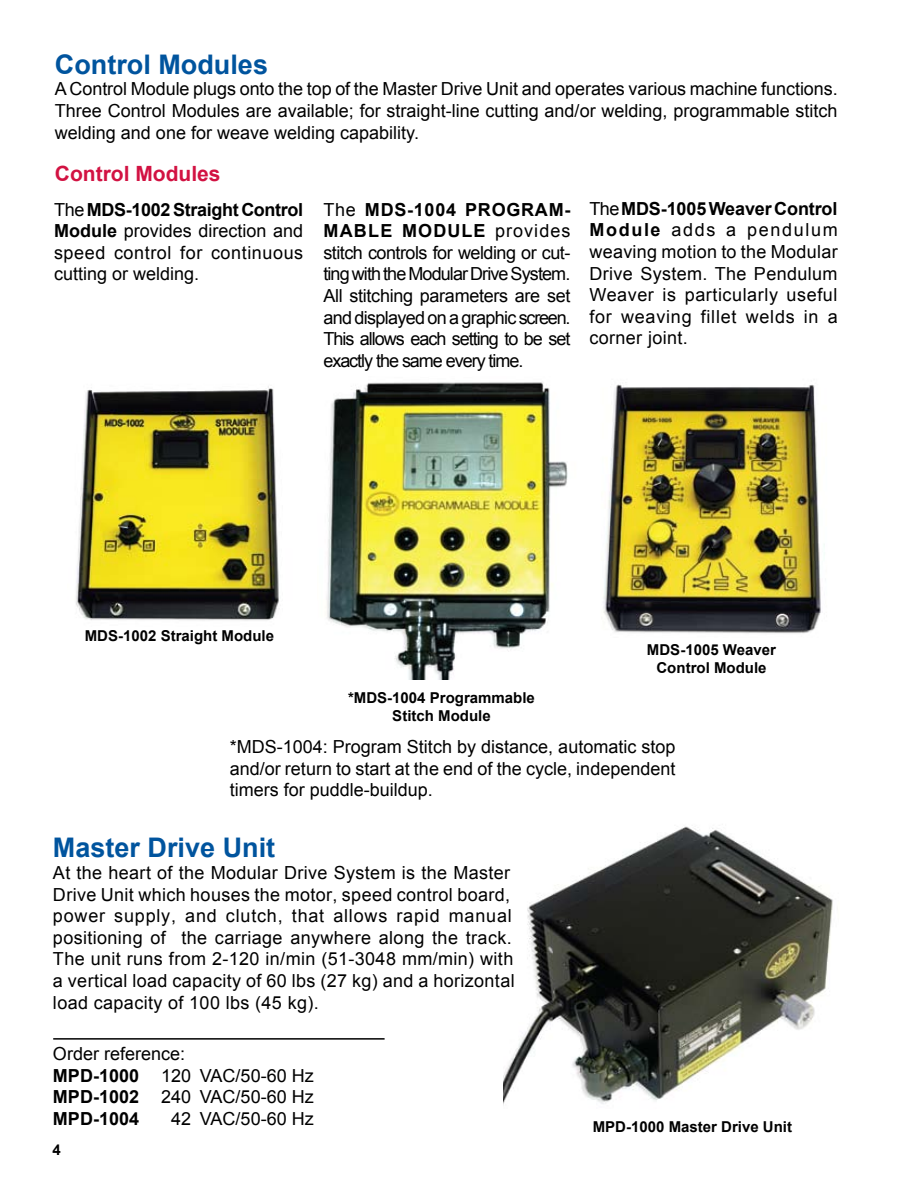
<style>
.page{position:relative;width:910px;height:1186px;background:#fff}
.page>*{position:absolute;margin:0;border:0;box-sizing:border-box;transform-origin:0 0}
.t1{font:700 27px "Arial";color:#00549e}
.t2{font:700 21px "Arial";color:#d21242}
.t3{font:18px/21.6px "Arial";letter-spacing:.02em;color:#000;text-align:justify}
.t4{font:18px/21.6px "Arial";color:#000}
.t5{font:700 15px/18px "Arial";color:#000;text-align:center}
.s1{font-weight:700}
</style>
<div class="page">
<img style="left:503px;top:826px;width:330px;height:279px">
<img style="left:76px;top:386px;width:203px;height:235px">
<img style="left:327px;top:382px;width:241px;height:298px">
<img style="left:603px;top:384px;width:222px;height:250px">
<hr style="left:53px;top:1038px;width:331px;height:2px;background:#000">
<h1 class="t1" style="left:55px;top:46px;width:215px">Control Modules</h1>
<p class="t3" style="left:55px;top:78px;width:784px">A Control Module plugs onto the top of the Master Drive Unit and operates various machine functions.<br>Three Control Modules are available; for straight-line cutting and/or welding, programmable stitch welding and one for weave welding capability.</p>
<p class="t2" style="left:55px;top:159px;width:167px">Control Modules</p>
<p class="t3" style="left:54px;top:199px;width:251px">The <span class="s1">MDS-1002 Straight Control Module</span> provides direction and speed control for continuous cutting or welding.</p>
<p class="t3" style="left:323px;top:199px;width:248px">The <span class="s1">MDS-1004 PROGRAM-MABLE MODULE</span> provides stitch controls for welding or cut&shy;ting with the Modular Drive System.<br>All stitching parameters are set and displayed on a graphic screen.<br>This allows each setting to be set exactly the same every time.</p>
<p class="t3" style="left:589px;top:198px;width:250px">The <span class="s1">MDS-1005 Weaver Control Module</span> adds a pendulum weaving motion to the Modular Drive System. The Pendulum Weaver is particularly useful for weaving fillet welds in a corner joint.</p>
<p class="t5" style="left:85px;top:627px;width:191px">MDS-1002 Straight Module</p>
<p class="t5" style="left:348px;top:689px;width:188px">*MDS-1004 Programmable<br>Stitch Module</p>
<p class="t5" style="left:646px;top:641px;width:130px">MDS-1005 Weaver<br>Control Module</p>
<p class="t3" style="left:230px;top:736px;width:447px">*MDS-1004: Program Stitch by distance, automatic stop and/or return to start at the end of the cycle, independent timers for puddle-buildup.</p>
<h1 class="t1" style="left:53px;top:830px;width:224px">Master Drive Unit</h1>
<p class="t3" style="left:53px;top:862px;width:463px;text-align:left">At the heart of the Modular Drive System is the Master Drive Unit which houses the motor, speed control board, power supply, and clutch, that allows rapid manual positioning of the carriage anywhere along the track.<br>The unit runs from 2-120 in/min (51-3048 mm/min) with a vertical load capacity of 60 lbs (27 kg) and a horizontal load capacity of 100 lbs (45 kg).</p>
<p class="t4" style="left:53px;top:1043px;width:262px">Order reference:<br><span class="s1">MPD-1000</span> 120 VAC/50-60 Hz<br><span class="s1">MPD-1002</span> 240 VAC/50-60 Hz<br><span class="s1">MPD-1004</span></p>
<p class="t4" style="left:171px;top:1108px;width:144px">42 VAC/50-60 Hz</p>
<p class="t5" style="left:52px;top:1141px;width:10px">4</p>
<p class="t5" style="left:592px;top:1118px;width:201px">MPD-1000 Master Drive Unit</p>
</div>
